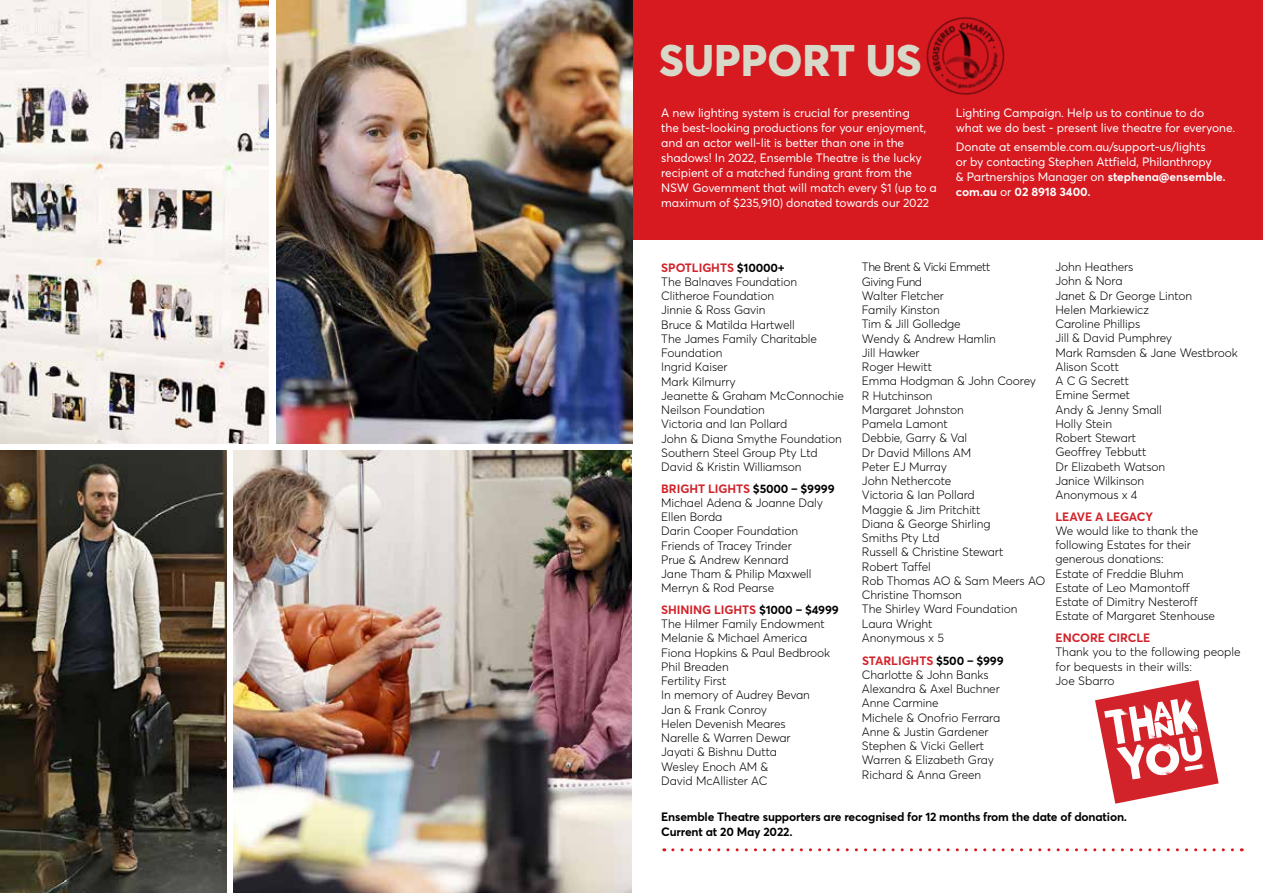
<style>
.page{position:relative;width:1263px;height:893px;background:#fff}
.page>*{position:absolute;margin:0;border:0;box-sizing:border-box;transform-origin:0 0}
.t1{font:800 43.65px "Averta";color:#d8d8c9}
.t2{font:300 12px/14.2px "Averta";letter-spacing:-.01em;color:#000}
.t3{font:12px/15px "Averta";letter-spacing:-.01em;color:#fff}
.t4{font:700 12px/14.2px "Averta";letter-spacing:-.015em;color:#000}
.t5{font:700 12px "Averta";letter-spacing:-.005em;color:#d2232a}
.s1{font-weight:700}
.s2{font-weight:700;color:#d2232a}
</style>
<div class="page">
<img style="left:234px;top:450px;width:397px;height:443px">
<img style="left:0;top:450px;width:226px;height:443px">
<div style="left:631px;top:0;width:632px;height:239px;background:#d71920"></div>
<svg style="left:1095px;top:680px;width:124px;height:124px"></svg>
<img style="left:1104px;top:707px;width:25px;height:37px">
<img style="left:1129px;top:704px;width:26px;height:38px">
<img style="left:1154px;top:701px;width:16px;height:19px">
<img style="left:1154px;top:720px;width:20px;height:18px">
<img style="left:1116px;top:743px;width:30px;height:36px">
<img style="left:1145px;top:743px;width:35px;height:33px">
<img style="left:1179px;top:735px;width:24px;height:27px">
<img style="left:1184px;top:764px;width:20px;height:7px">
<img style="left:1170px;top:696px;width:28px;height:39px">
<svg style="left:673px;top:848px;width:569px;height:3px"></svg>
<img style="left:0;top:0;width:269px;height:444px">
<img style="left:276px;top:0;width:356px;height:444px">
<img style="left:926px;top:17px;width:79px;height:78px">
<h1 class="t1" style="left:659px;top:33px;width:263px">SUPPORT US</h1>
<p class="t3" style="left:661px;top:105px;width:277px">A new lighting system is crucial for presenting<br>the best-looking productions for your enjoyment, and an actor well-lit is better than one in the shadows! In 2022, Ensemble Theatre is the lucky recipient of a matched funding grant from the NSW Government that will match every $1 (up to a maximum of $235,910) donated towards our 2022</p>
<p class="t3" style="left:956px;top:105px;width:281px">Lighting Campaign. Help us to continue to do<br>what we do best - present live theatre for everyone.</p>
<p class="t3" style="left:956px;top:139px;width:272px">Donate at ensemble.com.au/support-us/lights<br>or by contacting Stephen Attfield, Philanthropy<br>&amp; Partnerships Manager on <span class="s1">stephena@ensemble. com.au</span> or <span class="s1">02 8918 3400.</span></p>
<p class="t2" style="left:661px;top:260px;width:184px"><span class="s2">SPOTLIGHTS</span> <span class="s1">$10000+<br></span>The Balnaves Foundation<br>Clitheroe Foundation<br>Jinnie &amp; Ross Gavin<br>Bruce &amp; Matilda Hartwell<br>The James Family Charitable<br>Foundation<br>Ingrid Kaiser<br>Mark Kilmurry<br>Jeanette &amp; Graham McConnochie<br>Neilson Foundation<br>Victoria and Ian Pollard<br>John &amp; Diana Smythe Foundation<br>Southern Steel Group Pty Ltd<br>David &amp; Kristin Williamson</p>
<p class="t2" style="left:661px;top:481px;width:175px"><span class="s2">BRIGHT LIGHTS</span> <span class="s1">$5000 – $9999<br></span>Michael Adena &amp; Joanne Daly<br>Ellen Borda<br>Darin Cooper Foundation<br>Friends of Tracey Trinder<br>Prue &amp; Andrew Kennard<br>Jane Tham &amp; Philip Maxwell<br>Merryn &amp; Rod Pearse</p>
<p class="t2" style="left:661px;top:603px;width:179px"><span class="s2">SHINING LIGHTS</span> <span class="s1">$1000 – $4999<br></span>The Hilmer Family Endowment<br>Melanie &amp; Michael America<br>Fiona Hopkins &amp; Paul Bedbrook<br>Phil Breaden<br>Fertility First<br>In memory of Audrey Bevan<br>Jan &amp; Frank Conroy<br>Helen Devenish Meares<br>Narelle &amp; Warren Dewar<br>Jayati &amp; Bishnu Dutta<br>Wesley Enoch AM &amp;<br>David McAllister AC</p>
<p class="t2" style="left:862px;top:260px;width:185px">The Brent &amp; Vicki Emmett<br>Giving Fund<br>Walter Fletcher<br>Family Kinston<br>Tim &amp; Jill Golledge<br>Wendy &amp; Andrew Hamlin<br>Jill Hawker<br>Roger Hewitt<br>Emma Hodgman &amp; John Coorey<br>R Hutchinson<br>Margaret Johnston<br>Pamela Lamont<br>Debbie, Garry &amp; Val<br>Dr David Millons AM<br>Peter EJ Murray<br>John Nethercote<br>Victoria &amp; Ian Pollard<br>Maggie &amp; Jim Pritchitt<br>Diana &amp; George Shirling<br>Smiths Pty Ltd<br>Russell &amp; Christine Stewart<br>Robert Taffel<br>Rob Thomas AO &amp; Sam Meers AO<br>Christine Thomson<br>The Shirley Ward Foundation<br>Laura Wright<br>Anonymous x 5</p>
<p class="t2" style="left:862px;top:653px;width:143px"><span class="s2">STARLIGHTS</span> <span class="s1">$500 – $999<br></span>Charlotte &amp; John Banks<br>Alexandra &amp; Axel Buchner<br>Anne Carmine<br>Michele &amp; Onofrio Ferrara<br>Anne &amp; Justin Gardener<br>Stephen &amp; Vicki Gellert<br>Warren &amp; Elizabeth Gray<br>Richard &amp; Anna Green</p>
<p class="t2" style="left:1055px;top:260px;width:184px">John Heathers<br>John &amp; Nora<br>Janet &amp; Dr George Linton<br>Helen Markiewicz<br>Caroline Phillips<br>Jill &amp; David Pumphrey<br>Mark Ramsden &amp; Jane Westbrook<br>Alison Scott<br>A C G Secrett<br>Emine Sermet<br>Andy &amp; Jenny Small<br>Holly Stein<br>Robert Stewart<br>Geoffrey Tebbutt<br>Dr Elizabeth Watson<br>Janice Wilkinson<br>Anonymous x 4</p>
<p class="t5" style="left:1055px;top:509px;width:99px">LEAVE A LEGACY</p>
<p class="t2" style="left:1055px;top:524px;width:161px">We would like to thank the following Estates for their generous donations:<br>Estate of Freddie Bluhm<br>Estate of Leo Mamontoff<br>Estate of Dimitry Nesteroff<br>Estate of Margaret Stenhouse</p>
<p class="t5" style="left:1055px;top:630px;width:96px">ENCORE CIRCLE</p>
<p class="t2" style="left:1055px;top:645px;width:187px">Thank you to the following people for bequests in their wills:<br>Joe Sbarro</p>
<p class="t4" style="left:661px;top:810px;width:467px">Ensemble Theatre supporters are recognised for 12 months from the date of donation.<br>Current at 20 May 2022.</p>
</div>
